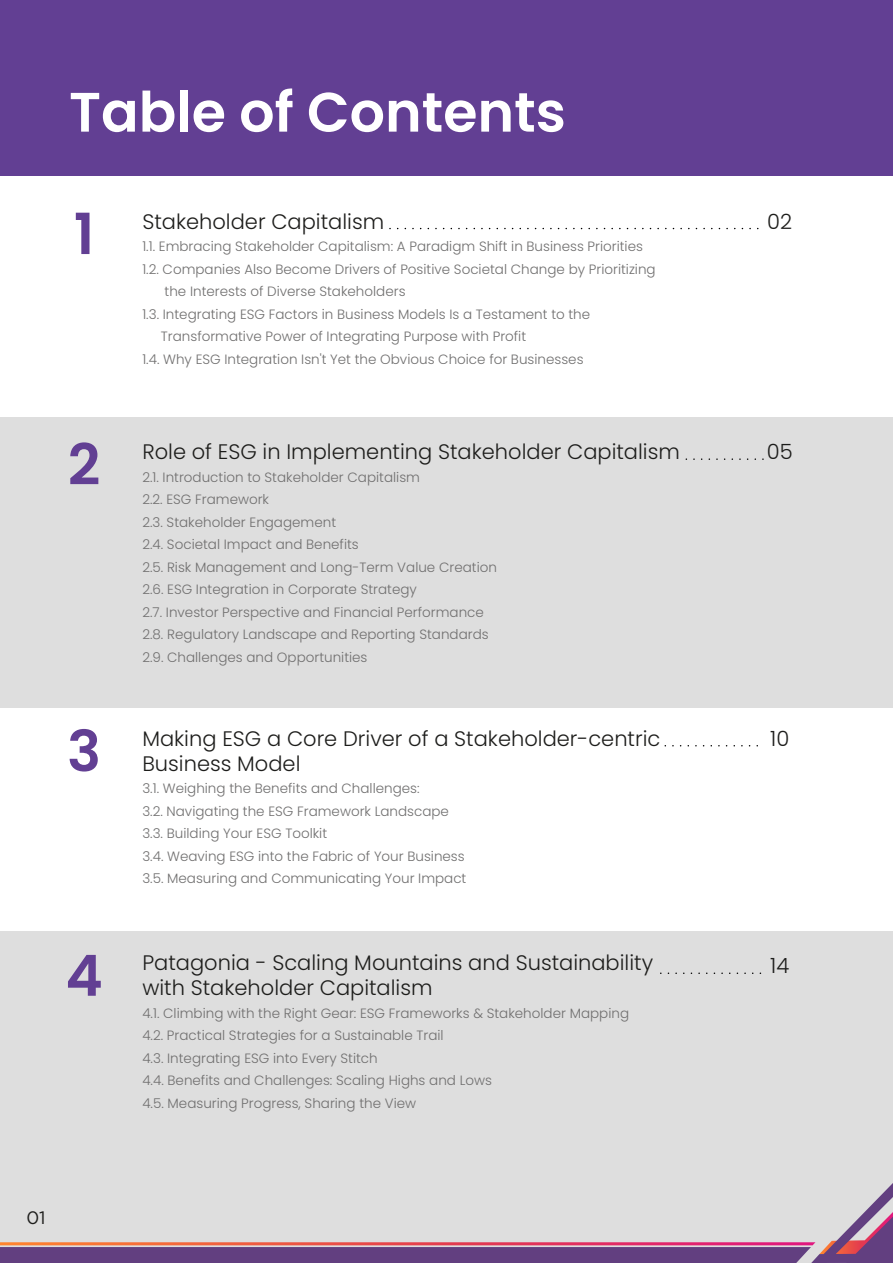
<style>
.page{position:relative;width:893px;height:1263px;background:#fff}
.page>*{position:absolute;margin:0;border:0;box-sizing:border-box;transform-origin:0 0}
.t1{font:600 56.7px "Poppins";color:#623f93}
.t2{font:600 55.5px "Poppins";color:#fff}
.t3{font:300 21px/25.2px "Poppins";color:#1d1d1b}
.t4{font:18px "Gotham";color:#1d1d1b}
.t5{font:300 13.5px/22.5px "Poppins";color:#706f6f}
</style>
<div class="page">
<div style="left:0;top:417px;width:893px;height:291px;background:#dedede"></div>
<div style="left:0;top:931px;width:893px;height:332px;background:#dedede"></div>
<svg style="left:0;top:1183px;width:893px;height:80px"></svg>
<div style="left:0;top:0;width:893px;height:175px;background:#623f93"></div>
<svg style="left:390px;top:228px;width:369px;height:1px"></svg>
<svg style="left:686px;top:458px;width:77px;height:2px"></svg>
<svg style="left:665px;top:745px;width:93px;height:1px"></svg>
<svg style="left:661px;top:972px;width:101px;height:2px"></svg>
<h2 class="t2" style="left:69px;top:80px;width:498px">Table of Contents</h2>
<h1 class="t1" style="left:74px;top:201px;width:22px">1</h1>
<h3 class="t3" style="left:142px;top:209px;width:243px">Stakeholder Capitalism</h3>
<p class="t5" style="left:142px;top:235px;width:502px">1.1. Embracing Stakeholder Capitalism: A Paradigm Shift in Business Priorities</p>
<p class="t5" style="left:142px;top:258px;width:515px">1.2. Companies Also Become Drivers of Positive Societal Change by Prioritizing</p>
<p class="t5" style="left:165px;top:280px;width:242px">the Interests of Diverse Stakeholders</p>
<p class="t5" style="left:142px;top:303px;width:449px">1.3. Integrating ESG Factors in Business Models Is a Testament to the</p>
<p class="t5" style="left:161px;top:325px;width:367px">Transformative Power of Integrating Purpose with Profit</p>
<p class="t5" style="left:142px;top:348px;width:443px">1.4. Why ESG Integration Isn't Yet the Obvious Choice for Businesses</p>
<h1 class="t1" style="left:68px;top:432px;width:34px">2</h1>
<h3 class="t3" style="left:142px;top:439px;width:539px">Role of ESG in Implementing Stakeholder Capitalism</h3>
<p class="t5" style="left:142px;top:466px;width:356px">2.1. Introduction to Stakeholder Capitalism<br>2.2. ESG Framework<br>2.3. Stakeholder Engagement<br>2.4. Societal Impact and Benefits<br>2.5. Risk Management and Long-Term Value Creation 2.6. ESG Integration in Corporate Strategy<br>2.7. Investor Perspective and Financial Performance 2.8. Regulatory Landscape and Reporting Standards 2.9. Challenges and Opportunities</p>
<h1 class="t1" style="left:67px;top:718px;width:35px">3</h1>
<h3 class="t3" style="left:142px;top:726px;width:519px">Making ESG a Core Driver of a Stakeholder-centric<br>Business Model</h3>
<p class="t5" style="left:142px;top:777px;width:326px">3.1. Weighing the Benefits and Challenges:<br>3.2. Navigating the ESG Framework Landscape 3.3. Building Your ESG Toolkit<br>3.4. Weaving ESG into the Fabric of Your Business 3.5. Measuring and Communicating Your Impact</p>
<h1 class="t1" style="left:65px;top:943px;width:39px">4</h1>
<h3 class="t3" style="left:142px;top:950px;width:512px">Patagonia - Scaling Mountains and Sustainability with Stakeholder Capitalism</h3>
<p class="t5" style="left:142px;top:1002px;width:488px">4.1. Climbing with the Right Gear: ESG Frameworks &amp; Stakeholder Mapping 4.2. Practical Strategies for a Sustainable Trail<br>4.3. Integrating ESG into Every Stitch<br>4.4. Benefits and Challenges: Scaling Highs and Lows<br>4.5. Measuring Progress, Sharing the View</p>
<h3 class="t4" style="left:27px;top:1206px;width:21px">01</h3>
<h3 class="t3" style="left:767px;top:209px;width:26px">02</h3>
<h3 class="t3" style="left:767px;top:439px;width:27px">05</h3>
<h3 class="t3" style="left:770px;top:726px;width:21px">10</h3>
<h3 class="t3" style="left:770px;top:953px;width:21px">14</h3>
</div>
